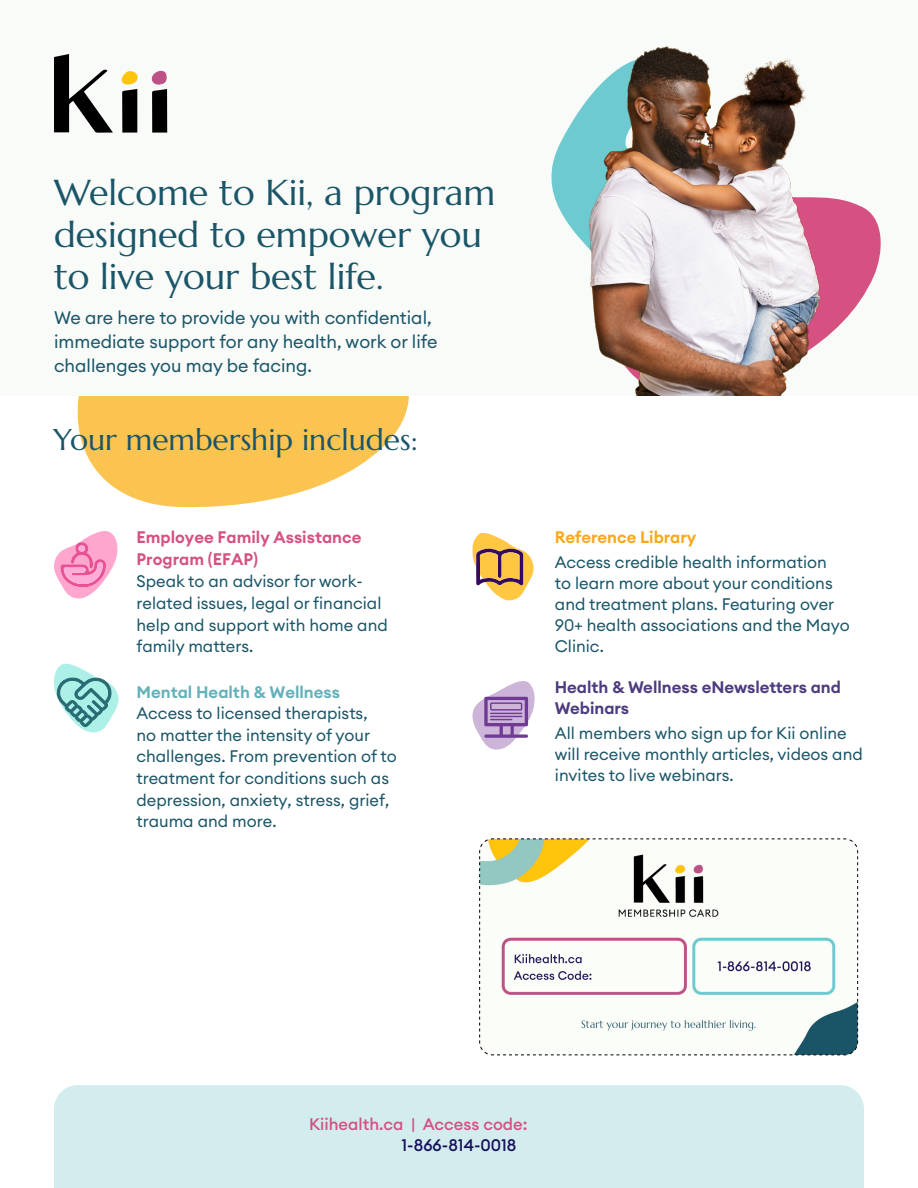
<style>
.page{position:relative;width:918px;height:1188px;background:#fff}
.page>*{position:absolute;margin:0;border:0;box-sizing:border-box;transform-origin:0 0}
.t1{font:36px/42px "Marcellus";color:#1a5568}
.t2{font:30px "Marcellus";color:#1a5568}
.t3{font:18px/24px "Euclid Circular A";color:#1a5568}
.t4{font:16.5px/21px "Euclid Circular A";color:#1a5568}
.t5{font:500 16.5px/21px "Euclid Circular A";color:#d55182;text-align:center}
.t6{font:600 16.5px/21px "Euclid Circular A";color:#4d3c7e}
.t7{font:600 16.5px/21.9px "Euclid Circular A";color:#d55182}
.t8{font:600 16.5px "Euclid Circular A";color:#64b1bb}
.t9{font:600 16.5px "Euclid Circular A";color:#faa81a}
.s1{color:#d3edee}
.s2{color:#17105a}
</style>
<div class="page">
<svg style="left:77px;top:396px;width:332px;height:112px;fill:#fbc450"></svg>
<div style="left:0;top:0;width:918px;height:396px;background:#f8fbf8"></div>
<div style="left:54px;top:1085px;width:810px;height:103px;background:#d3edee"></div>
<svg style="left:54px;top:54px;width:59px;height:79px"></svg>
<svg style="left:121px;top:71px;width:17px;height:62px"></svg>
<svg style="left:151px;top:71px;width:16px;height:62px"></svg>
<svg style="left:551px;top:104px;width:33px;height:139px;fill:#6ccad0"></svg>
<svg style="left:866px;top:209px;width:15px;height:82px"></svg>
<img style="left:584px;top:46px;width:282px;height:350px">
<svg style="left:54px;top:531px;width:64px;height:68px"></svg>
<div style="left:79px;top:545px;width:6px;height:7px;background:#ffadd6;border-radius:50%"></div>
<svg style="left:54px;top:664px;width:65px;height:69px"></svg>
<svg style="left:472px;top:533px;width:62px;height:67px"></svg>
<svg style="left:472px;top:681px;width:63px;height:69px"></svg>
<svg style="left:479px;top:838px;width:379px;height:218px"></svg>
<h1 class="t1" style="left:54px;top:171px;width:443px">Welcome to Kii, a program designed to empower you to live your best life.</h1>
<p class="t3" style="left:54px;top:306px;width:385px">We are here to provide you with confidential, immediate support for any health, work or life challenges you may be facing.</p>
<h2 class="t2" style="left:53px;top:421px;width:366px">Your membership includes:</h2>
<p class="t7" style="left:136px;top:526px;width:227px">Employee Family Assistance<br>Program (EFAP)</p>
<p class="t4" style="left:136px;top:570px;width:253px;line-height:21.9px">Speak to an advisor for work&shy;related issues, legal or financial help and support with home and family matters.</p>
<p class="t8" style="left:136px;top:681px;width:205px">Mental Health &amp; Wellness</p>
<p class="t4" style="left:136px;top:702px;width:262px;line-height:21.6px">Access to licensed therapists,<br>no matter the intensity of your challenges. From prevention of to treatment for conditions such as depression, anxiety, stress, grief, trauma and more.</p>
<p class="t9" style="left:555px;top:527px;width:143px">Reference Library</p>
<p class="t4" style="left:555px;top:551px;width:296px">Access credible health information<br>to learn more about your conditions and treatment plans. Featuring over<br>90+ health associations and the Mayo<br>Clinic.</p>
<p class="t6" style="left:555px;top:677px;width:288px">Health &amp; Wellness eNewsletters and<br>Webinars</p>
<p class="t4" style="left:555px;top:722px;width:309px">All members who sign up for Kii online will receive monthly articles, videos and invites to live webinars.</p>
<p class="t5" style="left:309px;top:1114px;width:301px">Kiihealth.ca | Access code: <span class="s1">AVA1022B<br></span><span class="s2">1-866-814-0018</span></p>
</div>
